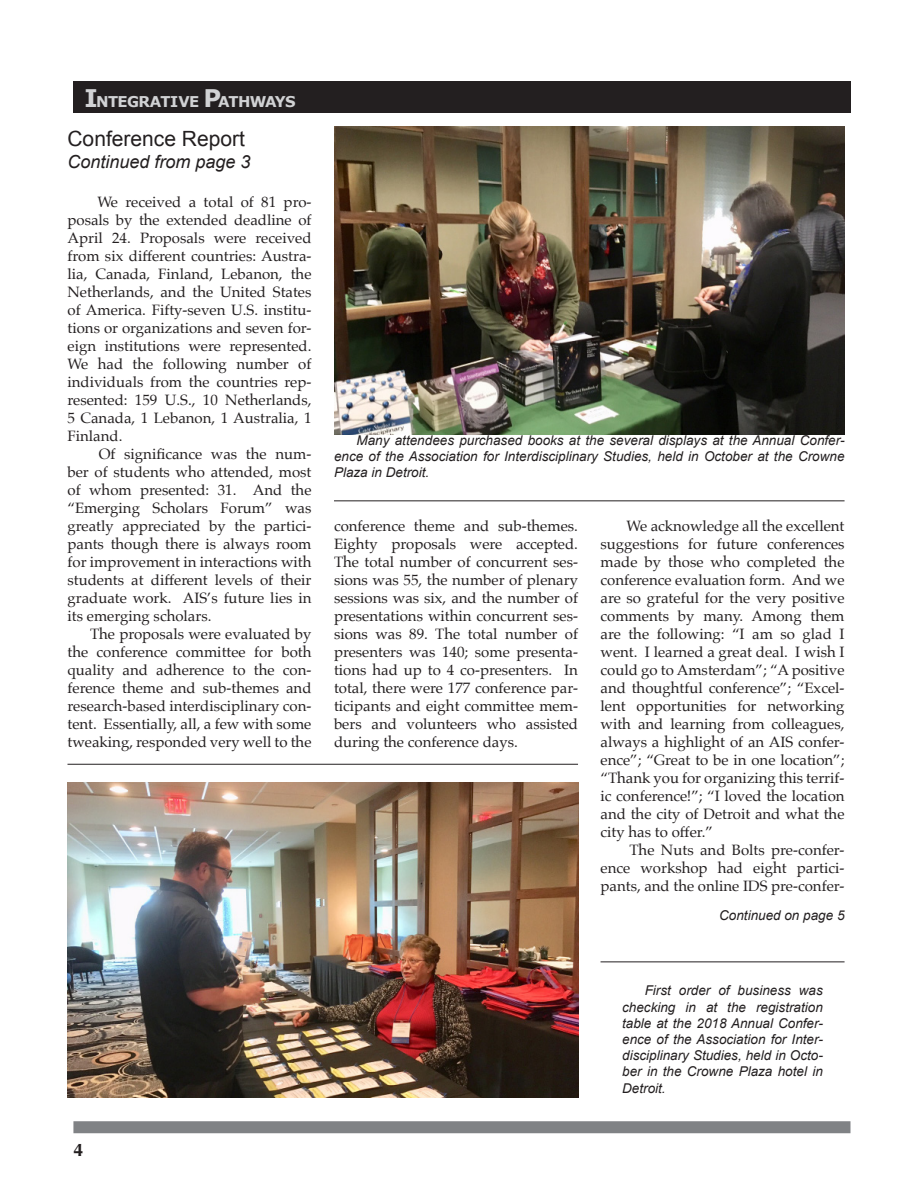
<style>
.page{position:relative;width:918px;height:1188px;background:#fff}
.page>*{position:absolute;margin:0;border:0;box-sizing:border-box;transform-origin:0 0}
.t1{font:21px "Arial";color:#231f20}
.t2{font:italic 18px "Arial";color:#231f20}
.t3{font:700 18px "Optima";color:#231f20}
.t4{font:15px/18px "Palatino";color:#231f20;text-align:justify}
.t5{font:700 14.85px "Verdana";letter-spacing:-.045em;color:#d1d2d4}
.t6{font:italic 13.5px/16.2px "Arial";color:#231f20;text-align:justify}
.s1{font-size:24.3px}
</style>
<div class="page">
<div style="left:73px;top:1121px;width:777px;height:12px;background:#808285"></div>
<div style="left:73px;top:81px;width:777px;height:32px;background:#231f20"></div>
<img style="left:334px;top:126px;width:511px;height:309px">
<img style="left:68px;top:782px;width:510px;height:316px">
<hr style="left:601px;top:962px;width:244px;height:1px;background:#231f20">
<hr style="left:334px;top:500px;width:511px;height:1px;background:#231f20">
<hr style="left:68px;top:764px;width:510px;height:1px;background:#231f20">
<p class="t5" style="left:85px;top:91px;width:212px"><span class="s1">I</span>NTEGRATIVE <span class="s1">P</span>ATHWAYS</p>
<p class="t1" style="left:68px;top:125px;width:179px">Conference Report</p>
<p class="t2" style="left:68px;top:150px;width:185px">Continued from page 3</p>
<p class="t4" style="left:68px;top:193px;width:246px;text-indent:30px">We received a total of 81 pro&shy;posals by the extended deadline of April 24. Proposals were received from six different countries: Austra&shy;lia, Canada, Finland, Lebanon, the Netherlands, and the United States of America. Fifty-seven U.S. institu&shy;tions or organizations and seven for&shy;eign institutions were represented.<br>We had the following number of individuals from the countries rep&shy;resented: 159 U.S., 10 Netherlands, 5 Canada, 1 Lebanon, 1 Australia, 1<br>Finland.</p>
<p class="t4" style="left:68px;top:445px;width:246px;text-indent:31px">Of significance was the num&shy;ber of students who attended, most of whom presented: 31. And the “Emerging Scholars Forum” was greatly appreciated by the partici&shy;pants though there is always room for improvement in interactions with students at different levels of their graduate work. AIS’s future lies in its emerging scholars.</p>
<p class="t4" style="left:68px;top:625px;width:246px;text-indent:22px">The proposals were evaluated by the conference committee for both quality and adherence to the con&shy;ference theme and sub-themes and research-based interdisciplinary con&shy;tent. Essentially, all, a few with some tweaking, responded very well to the</p>
<p class="t6" style="left:334px;top:432px;width:512px;text-indent:22px">Many attendees purchased books at the several displays at the Annual Confer&shy;ence of the Association for Interdisciplinary Studies, held in October at the Crowne Plaza in Detroit.</p>
<p class="t4" style="left:334px;top:517px;width:246px">conference theme and sub-themes.<br>Eighty proposals were accepted.<br>The total number of concurrent ses&shy;sions was 55, the number of plenary sessions was six, and the number of presentations within concurrent ses&shy;sions was 89. The total number of presenters was 140; some presenta&shy;tions had up to 4 co-presenters. In total, there were 177 conference par&shy;ticipants and eight committee mem&shy;bers and volunteers who assisted during the conference days.</p>
<p class="t4" style="left:601px;top:517px;width:246px;text-indent:26px">We acknowledge all the excellent suggestions for future conferences made by those who completed the conference evaluation form. And we are so grateful for the very positive comments by many. Among them are the following: “I am so glad I went. I learned a great deal. I wish I could go to Amsterdam”; “A positive and thoughtful conference”; “Excel&shy;lent opportunities for networking with and learning from colleagues, always a highlight of an AIS confer&shy;ence”; “Great to be in one location”; “Thank you for organizing this terrif&shy;ic conference!”; “I loved the location and the city of Detroit and what the city has to offer.”</p>
<p class="t4" style="left:601px;top:841px;width:246px;text-indent:29px">The Nuts and Bolts pre-confer&shy;ence workshop had eight partici&shy;pants, and the online IDS pre-confer-</p>
<p class="t6" style="left:719px;top:907px;width:127px">Continued on page 5</p>
<p class="t3" style="left:73px;top:1140px;width:12px">4</p>
<p class="t6" style="left:622px;top:983px;width:202px;text-indent:22px">First order of business was checking in at the registration table at the 2018 Annual Confer&shy;ence of the Association for Inter&shy;disciplinary Studies, held in Octo&shy;ber in the Crowne Plaza hotel in Detroit.</p>
</div>
